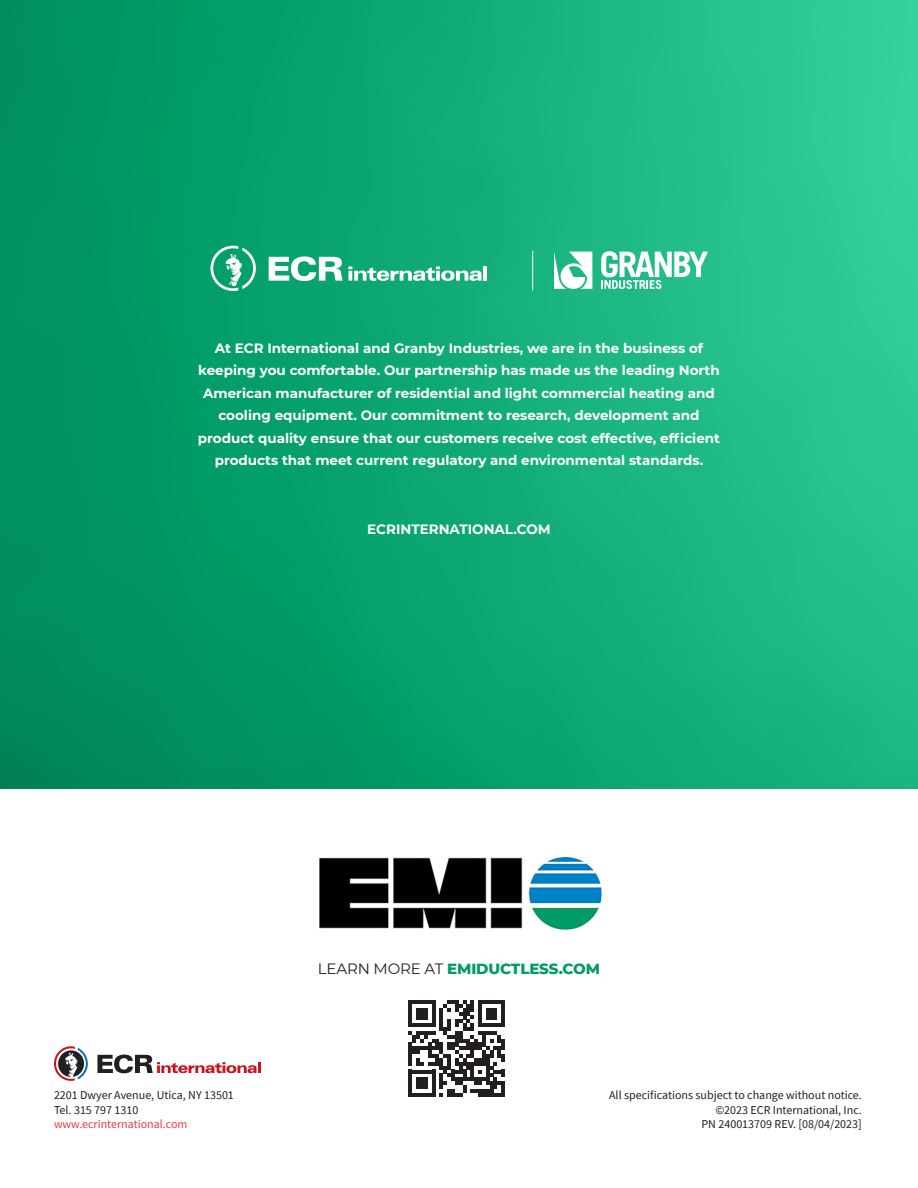
<style>
.page{position:relative;width:918px;height:1188px;background:#fff}
.page>*{position:absolute;margin:0;border:0;box-sizing:border-box;transform-origin:0 0}
.t1{font:800 15px "Montserrat";letter-spacing:-.01em;color:#019b67}
.t2{font:700 13.5px/22.5px "Montserrat";color:#fff;text-align:center}
.t3{font:12px/14.4px "Source Sans Pro";color:#231f20;text-align:right}
.t4{font:12px "Source Sans Pro";color:#ee3a41}
.s1{font-weight:400;color:#231f20}
</style>
<div class="page">
<img style="left:0;top:0;width:918px;height:788px">
<img style="left:319px;top:856px;width:283px;height:74px">
<hr style="left:532px;top:251px;width:1px;height:39px;background:#fff">
<svg style="left:601px;top:251px;width:107px;height:38px"></svg>
<svg style="left:554px;top:252px;width:38px;height:37px"></svg>
<svg style="left:269px;top:256px;width:213px;height:25px"></svg>
<hr style="left:483px;top:266px;width:4px;height:15px;background:#fff">
<svg style="left:211px;top:246px;width:45px;height:45px"></svg>
<svg style="left:97px;top:1055px;width:164px;height:18px"></svg>
<svg style="left:54px;top:1046px;width:34px;height:35px"></svg>
<svg style="left:408px;top:1000px;width:97px;height:97px"></svg>
<p class="t2" style="left:198px;top:336px;width:524px">At ECR International and Granby Industries, we are in the business of keeping you comfortable. Our partnership has made us the leading North American manufacturer of residential and light commercial heating and cooling equipment. Our commitment to research, development and product quality ensure that our customers receive cost effective, efficient products that meet current regulatory and environmental standards.</p>
<p class="t2" style="left:367px;top:517px;width:185px">ECRINTERNATIONAL.COM</p>
<p class="t3" style="left:54px;top:1088px;width:181px">2201 Dwyer Avenue, Utica, NY 13501</p>
<p class="t3" style="left:54px;top:1103px;width:86px">Tel. 315 797 1310</p>
<p class="t4" style="left:54px;top:1117px;width:135px">www.ecrinternational.com</p>
<p class="t1" style="left:318px;top:958px;width:284px"><span class="s1">LEARN MORE AT</span> EMIDUCTLESS.COM</p>
<p class="t3" style="left:609px;top:1088px;width:254px">All specifications subject to change without notice.</p>
<p class="t3" style="left:701px;top:1103px;width:162px">©2023 ECR International, Inc.<br>PN 240013709 REV. [08/04/2023]</p>
</div>
